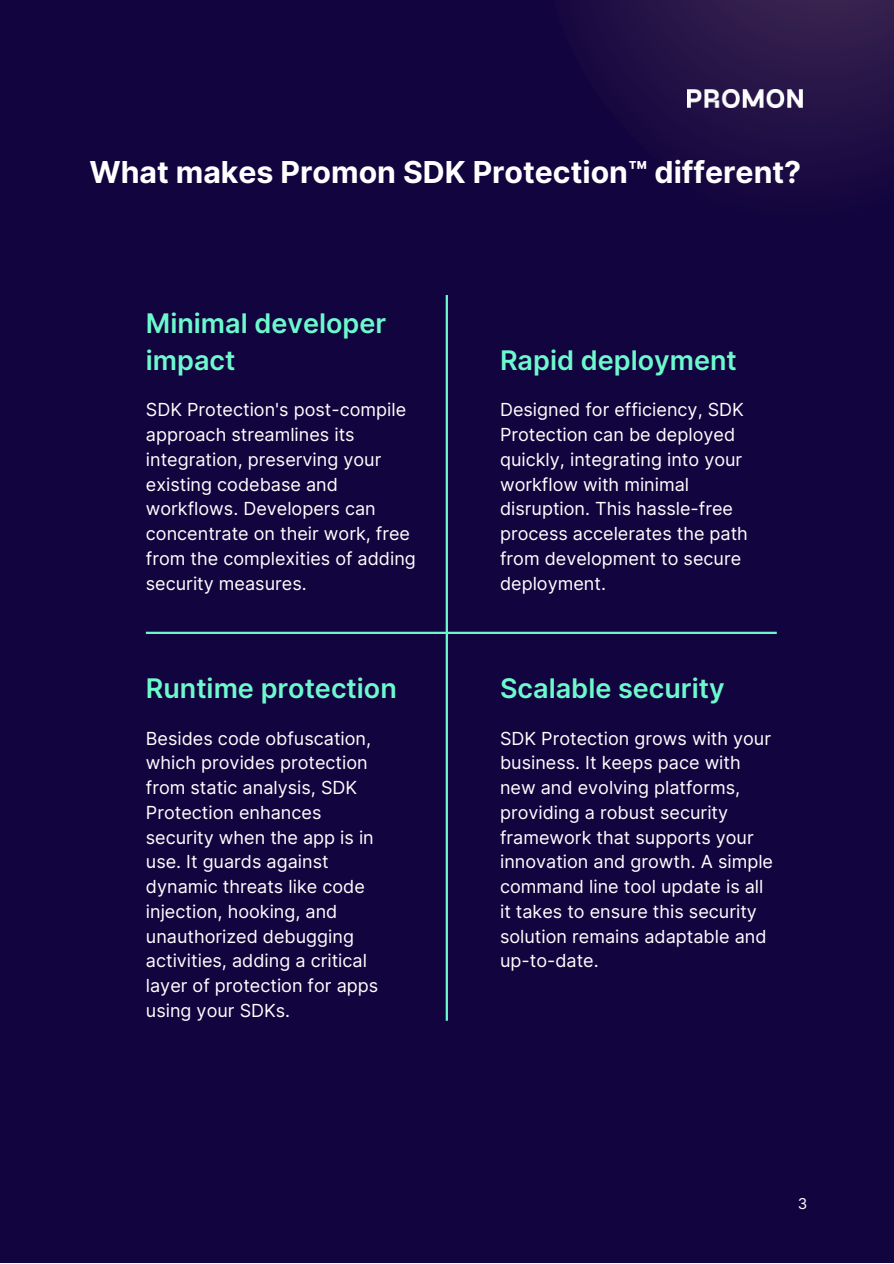
<style>
.page{position:relative;width:894px;height:1264px;background:#fff}
.page>*{position:absolute;margin:0;border:0;box-sizing:border-box;transform-origin:0 0}
.t1{font:700 30.15px "Inter";color:#fff}
.t2{font:600 27px/37.2px "Inter";color:#6df9ce}
.t3{font:18px/24.8px "Inter";color:#fff}
.t4{font:15px "Inter";color:#fff}
</style>
<div class="page">
<div style="left:0;top:0;width:893px;height:1263px;background:#12043e"></div>
<svg style="left:592px;top:0;width:301px;height:161px;fill:#241246"></svg>
<img style="left:687px;top:89px;width:114px;height:18px">
<hr style="left:445px;top:295px;width:3px;height:725px;background:#6df9ce">
<hr style="left:146px;top:631px;width:630px;height:3px;background:#6df9ce">
<h1 class="t1" style="left:89px;top:153px;width:713px">What makes Promon SDK Protection™ different?</h1>
<h2 class="t2" style="left:146px;top:304px;width:242px">Minimal developer impact</h2>
<p class="t3" style="left:146px;top:397px;width:271px">SDK Protection's post-compile approach streamlines its integration, preserving your existing codebase and workflows. Developers can concentrate on their work, free from the complexities of adding security measures.</p>
<h2 class="t2" style="left:500px;top:341px;width:238px">Rapid deployment</h2>
<p class="t3" style="left:500px;top:397px;width:249px">Designed for efficiency, SDK<br>Protection can be deployed quickly, integrating into your workflow with minimal disruption. This hassle-free process accelerates the path from development to secure deployment.</p>
<h2 class="t2" style="left:146px;top:669px;width:252px">Runtime protection</h2>
<h2 class="t2" style="left:500px;top:669px;width:226px">Scalable security</h2>
<p class="t3" style="left:146px;top:725px;width:234px">Besides code obfuscation, which provides protection from static analysis, SDK<br>Protection enhances security when the app is in use. It guards against dynamic threats like code injection, hooking, and unauthorized debugging activities, adding a critical layer of protection for apps using your SDKs.</p>
<p class="t3" style="left:500px;top:725px;width:274px">SDK Protection grows with your business. It keeps pace with new and evolving platforms, providing a robust security framework that supports your innovation and growth. A simple command line tool update is all it takes to ensure this security solution remains adaptable and up-to-date.</p>
<p class="t4" style="left:797px;top:1194px;width:11px">3</p>
</div>
